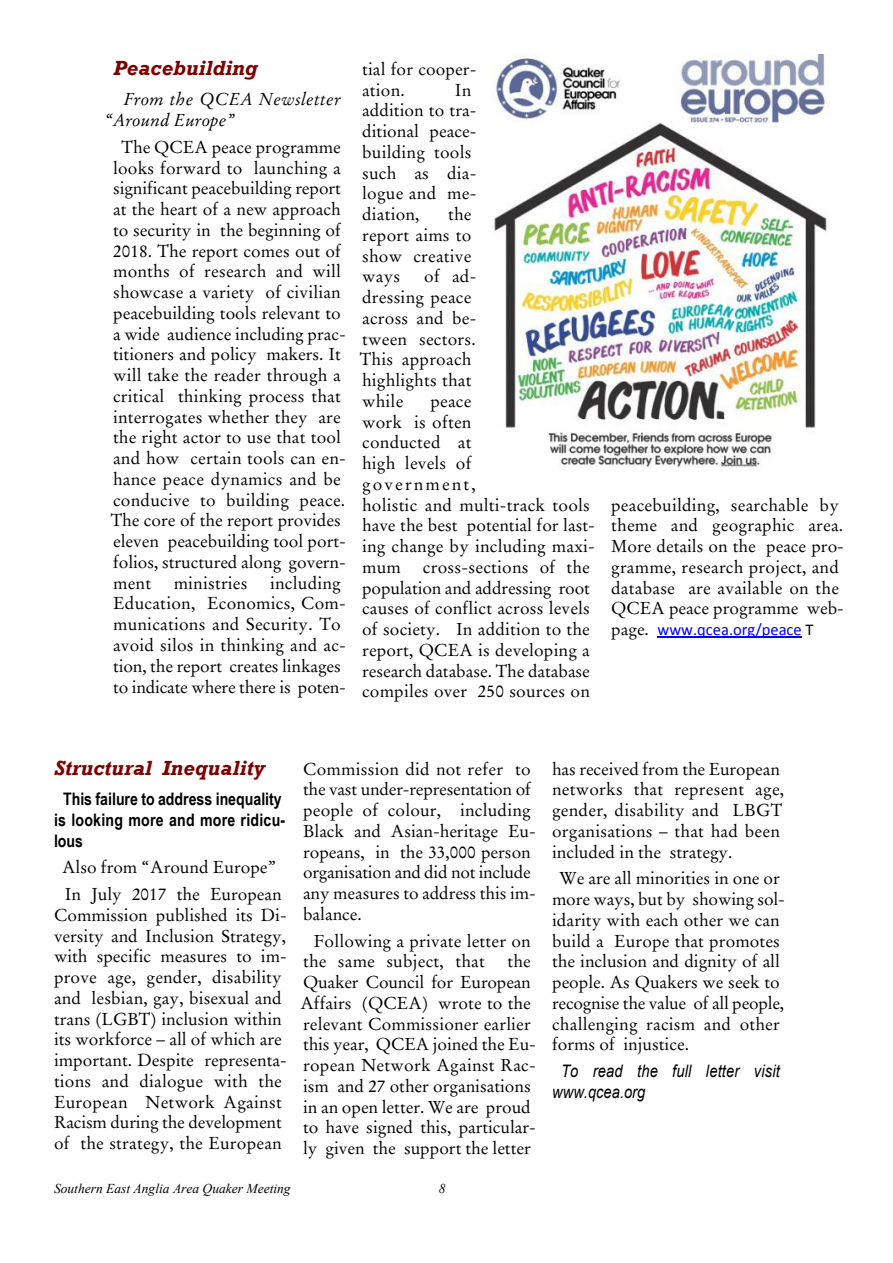
<style>
.page{position:relative;width:893px;height:1263px;background:#fff}
.page>*{position:absolute;margin:0;border:0;box-sizing:border-box;transform-origin:0 0}
.t1{font:italic 700 21px "Rockwell";color:#800000}
.t2{font:17.25px/20.7px "Stempel Garamond";letter-spacing:.005em;color:#000}
.t3{font:700 17.25px/20.7px "Arial Narrow";color:#000}
.t4{font:italic 17.25px/20.7px "Arial";letter-spacing:.015em;color:#000;scale:.85 1}
.t5{font:italic 17.25px/20.7px "Stempel Garamond";letter-spacing:.015em;color:#000}
.t6{font:16.5px "Calibri";color:#00f}
.t7{font:italic 13.5px "Times New Roman";color:#000}
.s1{font-family:"Stempel Garamond";font-size:17.25px;color:#000}
.s2{color:#000}
</style>
<div class="page">
<hr style="left:658px;top:636px;width:144px;height:1px;background:#00f">
<img style="left:494px;top:54px;width:335px;height:414px">
<p class="t1" style="left:113px;top:60px;width:146px">Peacebuilding</p>
<p class="t5" style="left:104px;top:91px;width:238px;text-indent:19px">From the QCEA Newsletter “Around Europe”</p>
<p class="t2" style="left:111px;top:138px;width:237px;text-indent:11px">The QCEA peace programme looks forward to launching a significant peacebuilding report at the heart of a new approach to security in the beginning of<br>2018. The report comes out of months of research and will showcase a variety of civilian peacebuilding tools relevant to a wide audience including prac&shy;titioners and policy makers. It will take the reader through a critical thinking process that interrogates whether they are the right actor to use that tool and how certain tools can en&shy;hance peace dynamics and be conducive to building peace.<br>The core of the report provides eleven peacebuilding tool port&shy;folios, structured along govern&shy;ment</p>
<p class="t2" style="left:113px;top:574px;width:234px;text-indent:157px">including<br>Education, Economics, Com&shy;munications and Security. To avoid silos in thinking and ac&shy;tion, the report creates linkages to indicate where there is poten-</p>
<p class="t2" style="left:174px;top:574px;width:75px">ministries</p>
<p class="t2" style="left:362px;top:60px;width:116px">tial for cooper&shy;ation.</p>
<p class="t2" style="left:362px;top:81px;width:116px;text-indent:93px">In addition to tra&shy;ditional peace&shy;building tools such as dia&shy;logue and me&shy;diation,</p>
<p class="t2" style="left:362px;top:205px;width:111px;text-align:justify;text-indent:86px">the report aims to show creative ways</p>
<p class="t2" style="left:360px;top:268px;width:118px;text-indent:64px">of ad&shy;dressing peace across and be&shy;tween sectors.<br>This approach highlights that while</p>
<p class="t2" style="left:362px;top:392px;width:234px;text-indent:68px">peace<br>work is often<br>conducted at<br>high levels of<br>government,<br>holistic and multi-track tools have the best potential for last&shy;ing change by including maxi&shy;mum</p>
<p class="t2" style="left:362px;top:558px;width:229px;text-align:justify;text-indent:61px">cross-sections of the population and addressing root causes of conflict across levels of society. In addition to the report, QCEA is developing a research database. The database compiles over 250 sources on</p>
<p class="t2" style="left:611px;top:496px;width:234px">peacebuilding, searchable by theme and geographic area.<br>More details on the peace pro&shy;gramme, research project, and database are available on the<br>QCEA peace programme web-</p>
<p class="t6" style="left:611px;top:623px;width:204px"><span class="s1">page.</span> www.qcea.org/peace <span class="s2">T</span></p>
<p class="t1" style="left:54px;top:760px;width:213px">Structural Inequality</p>
<p class="t3" style="left:54px;top:790px;width:233px;text-indent:9px">This failure to address inequality is looking more and more ridicu&shy;lous</p>
<p class="t2" style="left:62px;top:856px;width:221px;line-height:26.7px">Also from “Around Europe”<br>In July 2017 the European</p>
<p class="t2" style="left:54px;top:906px;width:234px">Commission published its Di&shy;versity and Inclusion Strategy, with specific measures to im&shy;prove age, gender, disability and lesbian, gay, bisexual and trans (LGBT) inclusion within its workforce – all of which are important. Despite representa&shy;tions and dialogue with the<br>European Network Against<br>Racism during the development of the strategy, the European</p>
<p class="t2" style="left:303px;top:760px;width:234px">Commission did not refer to the vast under-representation of people of colour, including<br>Black and Asian-heritage Eu&shy;ropeans, in the 33,000 person organisation and did not include any measures to address this im&shy;balance.</p>
<p class="t2" style="left:303px;top:932px;width:229px;text-indent:11px">Following a private letter on the same subject, that</p>
<p class="t2" style="left:300px;top:952px;width:237px;text-indent:207px">the<br>Quaker Council for European<br>Affairs (QCEA) wrote to the relevant Commissioner earlier this year, QCEA joined the Eu&shy;ropean Network Against Rac&shy;ism and 27 other organisations in an open letter. We are proud to have signed this, particular&shy;ly given the support the letter</p>
<p class="t7" style="left:54px;top:1183px;width:238px">Southern East Anglia Area Quaker Meeting</p>
<p class="t7" style="left:439px;top:1183px;width:8px">8</p>
<p class="t2" style="left:552px;top:760px;width:234px">has received from the European networks that represent age, gender, disability and LBGT organisations – that had been included in the strategy.</p>
<p class="t2" style="left:552px;top:869px;width:234px;text-indent:7px">We are all minorities in one or more ways, but by showing sol&shy;idarity with each other we can build a Europe that promotes the inclusion and dignity of all people. As Quakers we seek to recognise the value of all people, challenging racism and other forms of injustice.</p>
<p class="t4" style="left:552px;top:1062px;width:269px;text-indent:9px">To read the full letter visit www.qcea.org</p>
</div>
